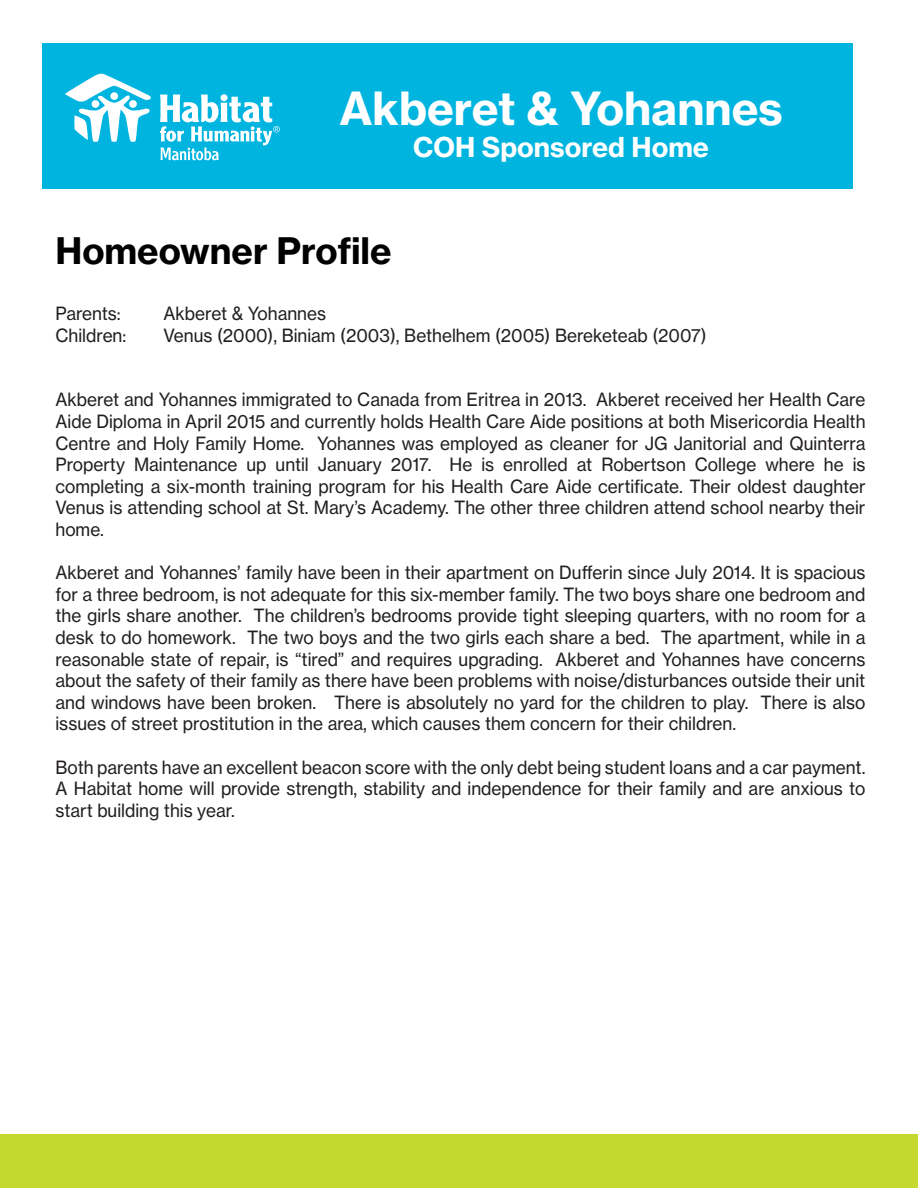
<style>
.page{position:relative;width:918px;height:1188px;background:#fff}
.page>*{position:absolute;margin:0;border:0;box-sizing:border-box;transform-origin:0 0}
.t1{font:45px "N Haas Grotesk TX Pro 75 Bd";color:#fff}
.t2{font:36px "N Haas Grotesk TX Pro 75 Bd";color:#000}
.t3{font:27px "N Haas Grotesk TX Pro 75 Bd";color:#fff}
.t4{font:18px/21.6px "N Haas Grotesk TX Pro 55 Rg";color:#231f20;text-align:justify;scale:.96 1}
</style>
<div class="page">
<div style="left:42px;top:43px;width:810px;height:146px;background:#00b4e0"></div>
<svg style="left:65px;top:74px;width:86px;height:68px"></svg>
<svg style="left:160px;top:94px;width:120px;height:66px"></svg>
<div style="left:0;top:1134px;width:918px;height:54px;background:#c4d82d"></div>
<p class="t1" style="left:339px;top:80px;width:445px">Akberet &amp; Yohannes</p>
<p class="t3" style="left:413px;top:131px;width:297px">COH Sponsored Home</p>
<p class="t2" style="left:56px;top:228px;width:338px">Homeowner Profile</p>
<p class="t4" style="left:56px;top:303px;width:70px">Parents:</p>
<p class="t4" style="left:164px;top:303px;width:171px">Akberet &amp; Yohannes</p>
<p class="t4" style="left:56px;top:324px;width:75px">Children:</p>
<p class="t4" style="left:164px;top:324px;width:567px">Venus (2000), Biniam (2003), Bethelhem (2005) Bereketeab (2007)</p>
<p class="t4" style="left:56px;top:389px;width:845px">Akberet and Yohannes immigrated to Canada from Eritrea in 2013. Akberet received her Health Care Aide Diploma in April 2015 and currently holds Health Care Aide positions at both Misericordia Health Centre and Holy Family Home. Yohannes was employed as cleaner for JG Janitorial and Quinterra Property Maintenance up until January 2017. He is enrolled at Robertson College where he is completing a six-month training program for his Health Care Aide certificate. Their oldest daughter Venus is attending school at St. Mary’s Academy. The other three children attend school nearby their home.</p>
<p class="t4" style="left:56px;top:562px;width:845px">Akberet and Yohannes’ family have been in their apartment on Dufferin since July 2014. It is spacious for a three bedroom, is not adequate for this six-member family. The two boys share one bedroom and the girls share another. The children’s bedrooms provide tight sleeping quarters, with no room for a desk to do homework. The two boys and the two girls each share a bed. The apartment, while in a reasonable state of repair, is “tired” and requires upgrading. Akberet and Yohannes have concerns about the safety of their family as there have been problems with noise/disturbances outside their unit and windows have been broken. There is absolutely no yard for the children to play. There is also issues of street prostitution in the area, which causes them concern for their children.</p>
<p class="t4" style="left:56px;top:756px;width:845px">Both parents have an excellent beacon score with the only debt being student loans and a car payment.<br>A Habitat home will provide strength, stability and independence for their family and are anxious to start building this year.</p>
</div>
